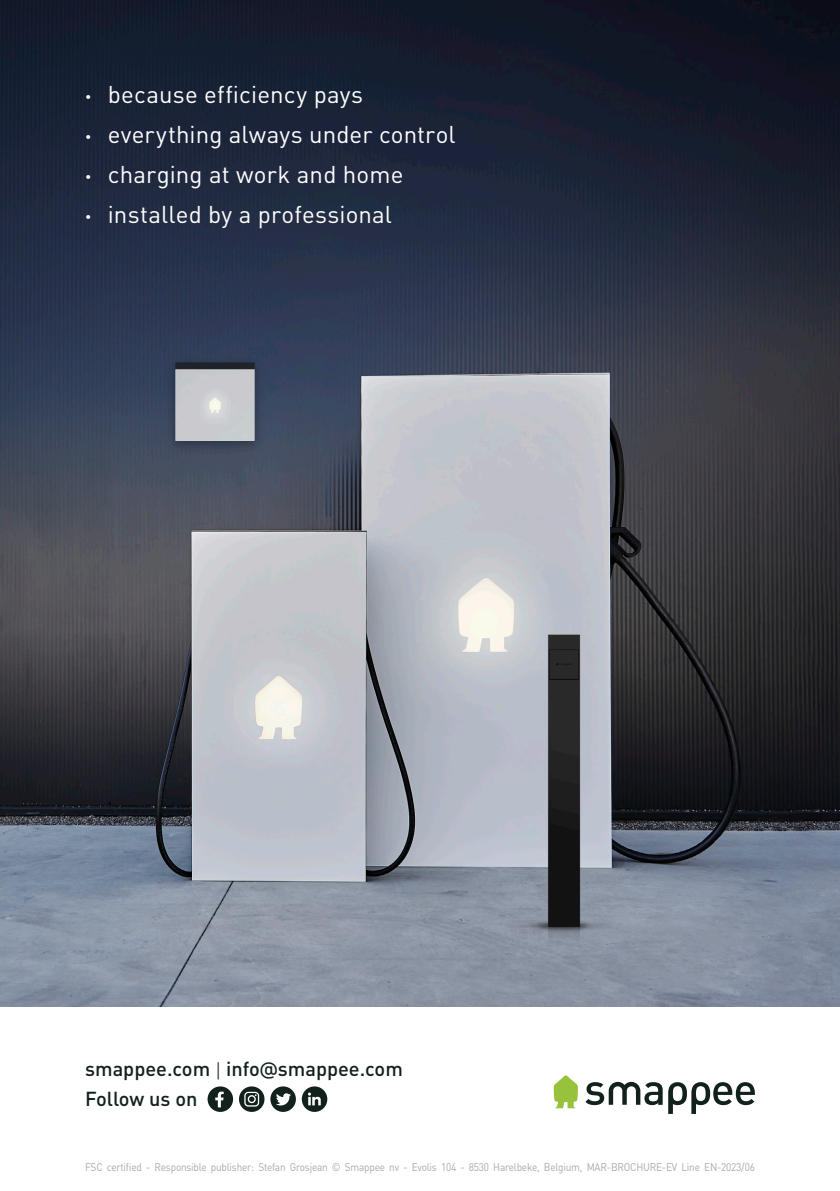
<style>
.page{position:relative;width:840px;height:1191px;background:#fff}
.page>*{position:absolute;margin:0;border:0;box-sizing:border-box;transform-origin:0 0}
.t1{font:24px "DIN Pro";letter-spacing:.005em;color:#fff}
.t2{font:500 20px/30px "DIN Pro";color:#12211c}
.t3{font:11px "DIN Pro";letter-spacing:-.02em;color:#a8a9ad;scale:.91 1}
.s1{font-size:12px}
.s2{font-weight:300}
.s3{font-family:"DIN2014";font-weight:400}
</style>
<div class="page">
<img style="left:0;top:0;width:839px;height:1006px">
<svg style="left:207px;top:1086px;width:26px;height:26px"></svg>
<svg style="left:239px;top:1086px;width:25px;height:26px"></svg>
<svg style="left:270px;top:1086px;width:57px;height:26px"></svg>
<svg style="left:585px;top:1081px;width:169px;height:33px"></svg>
<svg style="left:553px;top:1075px;width:24px;height:33px"></svg>
<p class="t1" style="left:85px;top:78px;width:279px"><span class="s1">•</span> because efficiency pays</p>
<p class="t1" style="left:85px;top:118px;width:372px"><span class="s1">•</span> everything always under control</p>
<p class="t1" style="left:85px;top:158px;width:319px"><span class="s1">•</span> charging at work and home</p>
<p class="t1" style="left:85px;top:198px;width:308px"><span class="s1">•</span> installed by a professional</p>
<p class="t2" style="left:85px;top:1052px;width:319px">smappee.com <span class="s2">|</span> info<span class="s3">@</span>smappee.com<br>Follow us on</p>
<p class="t3" style="left:85px;top:1159px;width:737px">FSC certified - Responsible publisher: Stefan Grosjean © Smappee nv - Evolis 104 - 8530 Harelbeke, Belgium, MAR-BROCHURE-EV Line EN-2023/06</p>
</div>
